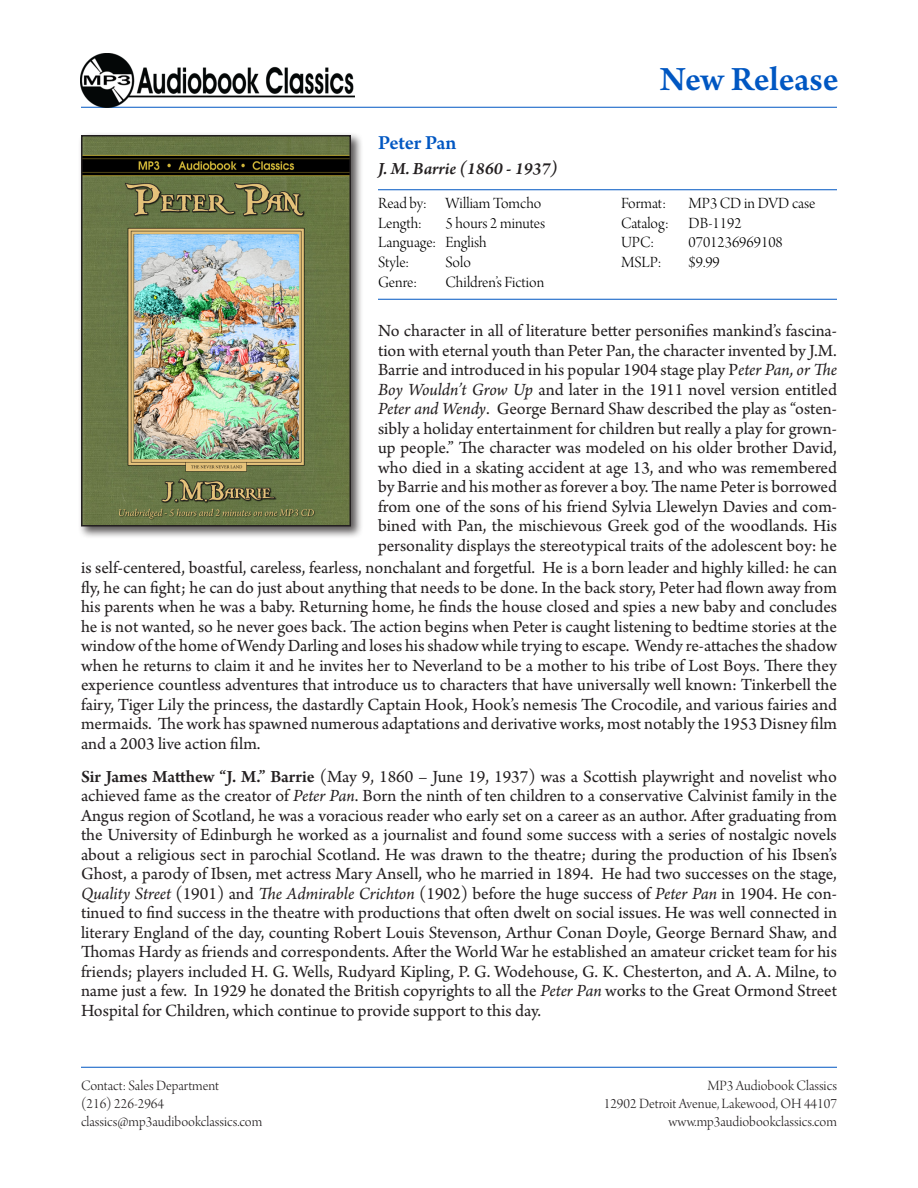
<style>
.page{position:relative;width:918px;height:1188px;background:#fff}
.page>*{position:absolute;margin:0;border:0;box-sizing:border-box;transform-origin:0 0}
.t1{font:600 36px "Arno Pro";letter-spacing:-.005em;color:#0057c2}
.t2{font:600 21px "Arno Pro";letter-spacing:-.01em;color:#0057c2}
.Description{font:18px/19.5px "Arno Pro";color:#231f20;text-align:justify}
.Description-2{font:italic 600 18px "Arno Pro";color:#231f20}
.Data_table{font:16.5px/19.8px "Arno Pro Light Display";color:#000}
.Data_table_2{font:16.5px/19.8px "Arno Pro Light Display";color:#000}
.Description-3{font:15px "Arno Pro Light Display";color:#231f20}
.s1{font-style:italic}
.s2{font-weight:600}
</style>
<div class="page">
<hr style="left:378px;top:189px;width:459px;height:1px;background:#0057c2">
<hr style="left:378px;top:299px;width:459px;height:1px;background:#0057c2">
<hr style="left:81px;top:1067px;width:756px;height:1px;background:#0057c2">
<hr style="left:81px;top:107px;width:756px;height:1px;background:#0057c2">
<div style="left:78px;top:132px;width:286px;height:407px;background:#231f20;opacity:.75"></div>
<img style="left:84px;top:138px;width:264px;height:385px">
<div style="left:81px;top:135px;width:270px;height:391px;border:2px solid #231f20"></div>
<img style="left:81px;top:54px;width:274px;height:54px">
<p class="t2" style="left:378px;top:131px;width:80px">Peter Pan</p>
<p class="Description-2" style="left:378px;top:158px;width:181px">J. M. Barrie (1860 - 1937)</p>
<p class="Data_table" style="left:378px;top:194px;width:165px">Read by: William Tomcho<br>Length:</p>
<p class="Data_table" style="left:446px;top:214px;width:101px">5 hours 2 minutes</p>
<p class="Data_table" style="left:378px;top:234px;width:110px">Language: English</p>
<p class="Data_table" style="left:378px;top:254px;width:33px">Style:</p>
<p class="Data_table" style="left:446px;top:254px;width:27px">Solo</p>
<p class="Data_table" style="left:378px;top:273px;width:40px">Genre:</p>
<p class="Data_table" style="left:446px;top:273px;width:100px">Children’s Fiction</p>
<p class="t1" style="left:660px;top:59px;width:180px">New Release</p>
<p class="Data_table_2" style="left:621px;top:194px;width:196px;text-indent:68px">MP3 CD in DVD case<br>Catalog: DB-1192</p>
<p class="Data_table_2" style="left:621px;top:234px;width:35px">UPC:</p>
<p class="Data_table_2" style="left:689px;top:234px;width:96px">0701236969108</p>
<p class="Data_table_2" style="left:621px;top:254px;width:42px">MSLP:</p>
<p class="Data_table_2" style="left:689px;top:254px;width:33px">$9.99</p>
<p class="Data_table_2" style="left:621px;top:194px;width:47px">Format:</p>
<p class="Description" style="left:378px;top:322px;width:461px">No character in all of literature better personifies mankind’s fascina&shy;tion with eternal youth than Peter Pan, the character invented by J.M.<br>Barrie and introduced in his popular 1904 stage play P<span class="s1">eter Pan, or The Boy Wouldn’t Grow Up</span> and later in the 1911 novel version entitled <span class="s1">Peter and Wendy</span>. George Bernard Shaw described the play as “osten&shy;sibly a holiday entertainment for children but really a play for grown&shy;up people.” The character was modeled on his older brother David, who died in a skating accident at age 13, and who was remembered by Barrie and his mother as forever a boy. The name Peter is borrowed from one of the sons of his friend Sylvia Llewelyn Davies and com&shy;bined with Pan, the mischievous Greek god of the woodlands. His personality displays the stereotypical traits of the adolescent boy: he</p>
<p class="Description" style="left:81px;top:559px;width:758px">is self-centered, boastful, careless, fearless, nonchalant and forgetful. He is a born leader and highly killed: he can fly, he can fight; he can do just about anything that needs to be done. In the back story, Peter had flown away from his parents when he was a baby. Returning home, he finds the house closed and spies a new baby and concludes he is not wanted, so he never goes back. The action begins when Peter is caught listening to bedtime stories at the window of the home of Wendy Darling and loses his shadow while trying to escape. Wendy re-attaches the shadow when he returns to claim it and he invites her to Neverland to be a mother to his tribe of Lost Boys. There they experience countless adventures that introduce us to characters that have universally well known: Tinkerbell the fairy, Tiger Lily the princess, the dastardly Captain Hook, Hook’s nemesis The Crocodile, and various fairies and mermaids. The work has spawned numerous adaptations and derivative works, most notably the 1953 Disney film and a 2003 live action film.</p>
<p class="Description" style="left:81px;top:767px;width:758px"><span class="s2">Sir James Matthew “J. M.” Barrie</span> (May 9, 1860 – June 19, 1937) was a Scottish playwright and novelist who achieved fame as the creator of <span class="s1">Peter Pan</span>. Born the ninth of ten children to a conservative Calvinist family in the Angus region of Scotland, he was a voracious reader who early set on a career as an author. After graduating from the University of Edinburgh he worked as a journalist and found some success with a series of nostalgic novels about a religious sect in parochial Scotland. He was drawn to the theatre; during the production of his Ibsen’s Ghost, a parody of Ibsen, met actress Mary Ansell, who he married in 1894. He had two successes on the stage, <span class="s1">Quality Street</span> (1901) and <span class="s1">The Admirable Crichton</span> (1902) before the huge success of <span class="s1">Peter Pan</span> in 1904. He con&shy;tinued to find success in the theatre with productions that often dwelt on social issues. He was well connected in literary England of the day, counting Robert Louis Stevenson, Arthur Conan Doyle, George Bernard Shaw, and Thomas Hardy as friends and correspondents. After the World War he established an amateur cricket team for his friends; players included H. G. Wells, Rudyard Kipling, P. G. Wodehouse, G. K. Chesterton, and A. A. Milne, to name just a few. In 1929 he donated the British copyrights to all the <span class="s1">Peter Pan</span> works to the Great Ormond Street Hospital for Children, which continue to provide support to this day.</p>
<p class="Description-3" style="left:81px;top:1078px;width:140px">Contact: Sales Department</p>
<p class="Description-3" style="left:81px;top:1096px;width:85px">(216) 226-2964</p>
<p class="Description-3" style="left:81px;top:1114px;width:183px">classics@mp3audibookclassics.com</p>
<p class="Description-3" style="left:707px;top:1078px;width:131px">MP3 Audiobook Classics</p>
<p class="Description-3" style="left:604px;top:1096px;width:235px">12902 Detroit Avenue, Lakewood, OH 44107</p>
<p class="Description-3" style="left:669px;top:1114px;width:170px">www.mp3audiobookclassics.com</p>
</div>
